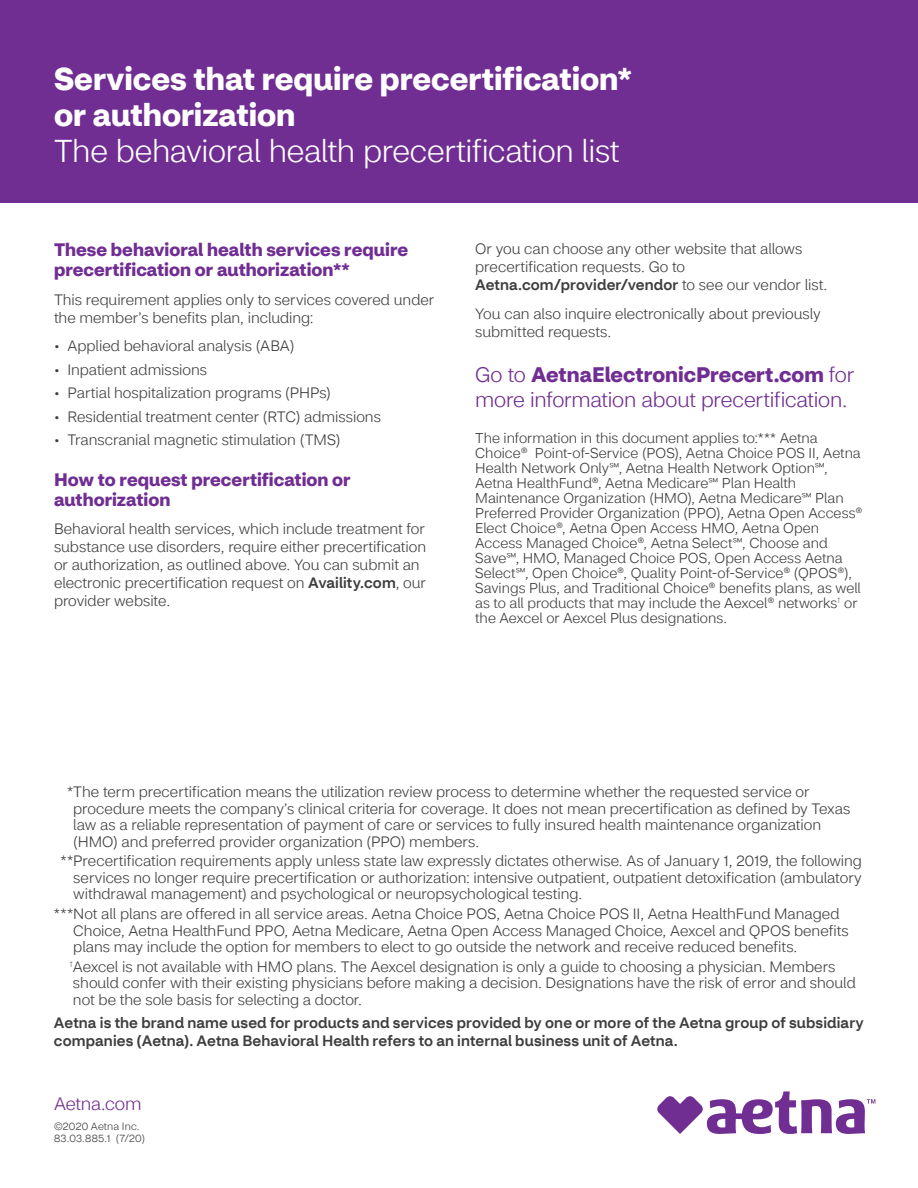
<style>
.page{position:relative;width:918px;height:1188px;background:#fff}
.page>*{position:absolute;margin:0;border:0;box-sizing:border-box;transform-origin:0 0}
.t1{font:700 31.5px/36px "CVS Health Sans";color:#fff}
.t2{font:300 31.5px "CVS Health Sans";letter-spacing:-.015em;color:#fff}
.t3{font:300 21px/24px "CVS Health Sans";letter-spacing:-.01em;color:#702d92}
.t4{font:700 18px/19.5px "CVS Health Sans";color:#702d92}
.t5{font:300 18px "CVS Health Sans";letter-spacing:-.015em;color:#702d92}
.t6{font:300 15px/16.5px "CVS Health Sans";color:#3e3e3f}
.t7{font:500 15px/18px "CVS Health Sans";letter-spacing:.01em;color:#3e3e3f}
.t8{font:300 14.25px/15px "CVS Health Sans";color:#3e3e3f}
.t9{font:300 10.5px "CVS Health Sans";letter-spacing:.02em;color:#3e3e3f}
.t10{font:300 6.75px "CVS Health Sans";color:#3e3e3f}
.s1{font-weight:500}
.s2{font-weight:700}
</style>
<div class="page">
<div style="left:0;top:0;width:918px;height:202px;background:#702d92"></div>
<svg style="left:657px;top:1091px;width:218px;height:43px"></svg>
<h1 class="t1" style="left:54px;top:61px;width:580px">Services that require precertification* or authorization</h1>
<h2 class="t2" style="left:54px;top:132px;width:567px">The behavioral health precertification list</h2>
<h3 class="t4" style="left:54px;top:240px;width:356px">These behavioral health services require precertification or authorization**</h3>
<p class="t6" style="left:54px;top:290px;width:382px;line-height:18px">This requirement applies only to services covered under the member’s benefits plan, including:</p>
<p class="t6" style="left:54px;top:338px;width:242px">• Applied behavioral analysis (ABA)</p>
<p class="t6" style="left:54px;top:361px;width:155px">• Inpatient admissions</p>
<p class="t6" style="left:54px;top:385px;width:279px">• Partial hospitalization programs (PHPs)</p>
<p class="t6" style="left:54px;top:408px;width:328px">• Residential treatment center (RTC) admissions</p>
<p class="t6" style="left:54px;top:432px;width:288px">• Transcranial magnetic stimulation (TMS)</p>
<h3 class="t4" style="left:54px;top:470px;width:298px">How to request precertification or authorization</h3>
<p class="t6" style="left:54px;top:520px;width:374px;line-height:18px">Behavioral health services, which include treatment for substance use disorders, require either precertification or authorization, as outlined above. You can submit an electronic precertification request on <span class="s1">Availity.com</span>, our provider website.</p>
<p class="t6" style="left:475px;top:240px;width:354px;line-height:18px">Or you can choose any other website that allows precertification requests. Go to<br><span class="s1">Aetna.com/provider/vendor</span> to see our vendor list.</p>
<p class="t6" style="left:475px;top:305px;width:347px;line-height:18px">You can also inquire electronically about previously submitted requests.</p>
<p class="t3" style="left:475px;top:363px;width:381px">Go to <span class="s2">AetnaElectronicPrecert.com</span> for more information about precertification.</p>
<p class="t8" style="left:475px;top:431px;width:389px">The information in this document applies to:*** Aetna Choice® Point-of-Service (POS), Aetna Choice POS II, Aetna Health Network Only℠, Aetna Health Network Option℠, Aetna HealthFund®, Aetna Medicare℠ Plan Health Maintenance Organization (HMO), Aetna Medicare℠ Plan Preferred Provider Organization (PPO), Aetna Open Access® Elect Choice®, Aetna Open Access HMO, Aetna Open Access Managed Choice®, Aetna Select℠, Choose and Save℠, HMO, Managed Choice POS, Open Access Aetna Select℠, Open Choice®, Quality Point-of-Service® (QPOS®), Savings Plus, and Traditional Choice® benefits plans, as well as to all products that may include the Aexcel® networks<sup>†</sup> or the Aexcel or Aexcel Plus designations.</p>
<p class="t6" style="left:73px;top:784px;width:779px;text-indent:-6px">*The term precertification means the utilization review process to determine whether the requested service or procedure meets the company’s clinical criteria for coverage. It does not mean precertification as defined by Texas law as a reliable representation of payment of care or services to fully insured health maintenance organization (HMO) and preferred provider organization (PPO) members.</p>
<p class="t6" style="left:73px;top:853px;width:790px;text-align:justify;text-indent:-13px">**Precertification requirements apply unless state law expressly dictates otherwise. As of January 1, 2019, the following services no longer require precertification or authorization: intensive outpatient, outpatient detoxification (ambulatory withdrawal management) and psychological or neuropsychological testing.</p>
<p class="t6" style="left:73px;top:906px;width:777px;text-indent:-19px">***Not all plans are offered in all service areas. Aetna Choice POS, Aetna Choice POS II, Aetna HealthFund Managed<br>Choice, Aetna HealthFund PPO, Aetna Medicare, Aetna Open Access Managed Choice, Aexcel and QPOS benefits plans may include the option for members to elect to go outside the network and receive reduced benefits.</p>
<p class="t10" style="left:70px;top:959px;width:5px">†</p>
<p class="t6" style="left:73px;top:958px;width:784px">Aexcel is not available with HMO plans. The Aexcel designation is only a guide to choosing a physician. Members should confer with their existing physicians before making a decision. Designations have the risk of error and should not be the sole basis for selecting a doctor.</p>
<p class="t7" style="left:54px;top:1014px;width:811px">Aetna is the brand name used for products and services provided by one or more of the Aetna group of subsidiary companies (Aetna). Aetna Behavioral Health refers to an internal business unit of Aetna.</p>
<p class="t5" style="left:54px;top:1093px;width:89px">Aetna.com</p>
<p class="t9" style="left:54px;top:1120px;width:87px">©2020 Aetna Inc.</p>
<p class="t9" style="left:54px;top:1132px;width:93px">83.03.885.1 (7/20)</p>
</div>
